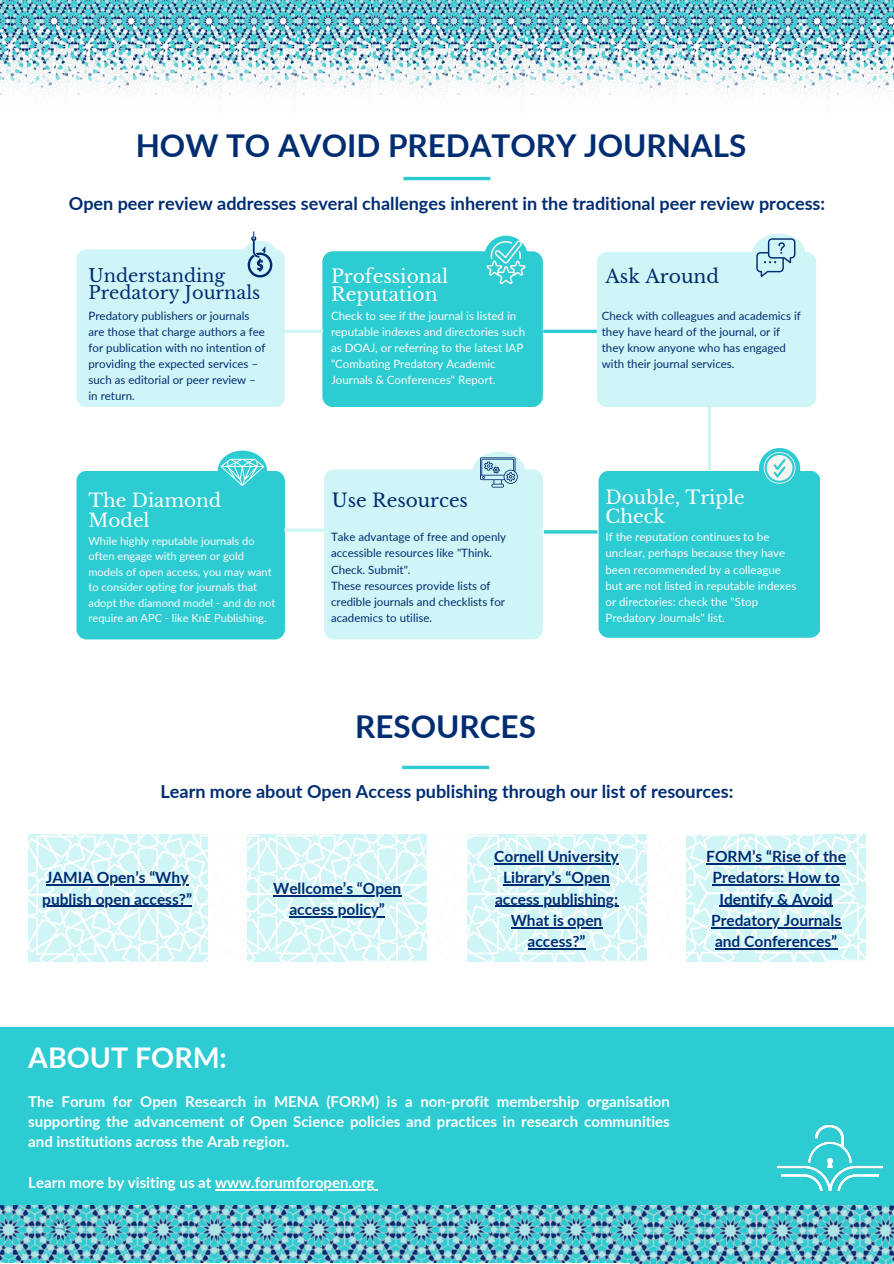
<style>
.page{position:relative;width:894px;height:1264px;background:#fff}
.page>*{position:absolute;margin:0;border:0;box-sizing:border-box;transform-origin:0 0}
.t1{font:700 31.5px "Lato";color:#002d72}
.t2{font:700 28.5px "Lato";color:#fff}
.t3{font:18.75px "Libre Baskerville";color:#002d72}
.t4{font:18.6px/18.1px "Libre Baskerville";color:#fefdfc}
.t5{font:18.45px/19.6px "Libre Baskerville";color:#fefdfc}
.t6{font:18.45px "Libre Baskerville";color:#002d72}
.t7{font:700 18px "Lato";color:#002d72}
.t8{font:17.85px/17.2px "Libre Baskerville";color:#002d72}
.t9{font:700 15.45px/21.3px "Lato";color:#002d72;text-align:center}
.t10{font:700 15px/20.2px "Lato";color:#fff;text-align:justify}
.t11{font:11.55px/16px "Lato";color:#002d72}
.t12{font:11.55px/16px "Lato";color:#fefdfc}
.t13{font:11.1px/15.5px "Lato";color:#fefdfc}
</style>
<div class="page">
<img style="left:830px;top:0;width:63px;height:95px">
<img style="left:524px;top:0;width:306px;height:95px">
<img style="left:296px;top:0;width:228px;height:95px">
<img style="left:222px;top:0;width:74px;height:95px">
<img style="left:0;top:0;width:222px;height:95px">
<img style="left:0;top:1204px;width:218px;height:58px">
<img style="left:218px;top:1204px;width:412px;height:58px">
<img style="left:630px;top:1204px;width:263px;height:59px">
<img style="left:48px;top:1220px;width:21px;height:18px">
<hr style="left:403px;top:177px;width:87px;height:3px;background:#2dccd3">
<div style="left:324px;top:469px;width:218px;height:170px;background:#d0f5f6;border-radius:10px"></div>
<div style="left:76px;top:471px;width:208px;height:168px;background:#2dccd3;border-radius:10px"></div>
<svg style="left:218px;top:450px;width:49px;height:41px"></svg>
<svg style="left:220px;top:459px;width:44px;height:27px"></svg>
<div style="left:598px;top:471px;width:222px;height:166px;background:#2dccd3;border-radius:10px"></div>
<div style="left:758px;top:448px;width:42px;height:41px;background:#2dccd3;border-radius:50%"></div>
<svg style="left:763px;top:452px;width:32px;height:31px"></svg>
<div style="left:322px;top:251px;width:220px;height:156px;background:#2dccd3;border-radius:11px"></div>
<div style="left:484px;top:236px;width:44px;height:44px;background:#2dccd3;border-radius:50%"></div>
<svg style="left:486px;top:240px;width:39px;height:44px"></svg>
<div style="left:596px;top:252px;width:220px;height:155px;background:#d0f5f6;border-radius:10px"></div>
<div style="left:751px;top:234px;width:54px;height:41px;background:#d0f5f6;border-radius:50%"></div>
<svg style="left:756px;top:238px;width:39px;height:38px"></svg>
<div style="left:76px;top:249px;width:209px;height:158px;background:#d0f5f6;border-radius:10px"></div>
<div style="left:240px;top:241px;width:39px;height:39px;background:#d0f5f6;border-radius:50%"></div>
<svg style="left:247px;top:231px;width:25px;height:46px"></svg>
<hr style="left:269px;top:330px;width:54px;height:3px;background:#d0f5f6">
<hr style="left:543px;top:330px;width:53px;height:3px;background:#2dccd3">
<svg style="left:284px;top:528px;width:40px;height:4px"></svg>
<svg style="left:707px;top:407px;width:4px;height:64px"></svg>
<hr style="left:543px;top:530px;width:54px;height:3px;background:#2dccd3">
<div style="left:472px;top:451px;width:53px;height:42px;background:#d0f5f6;border-radius:50%"></div>
<svg style="left:480px;top:457px;width:37px;height:30px"></svg>
<svg style="left:402px;top:765px;width:87px;height:4px"></svg>
<img style="left:28px;top:834px;width:837px;height:127px">
<div style="left:0;top:1027px;width:893px;height:177px;background:#2dccd3"></div>
<img style="left:776px;top:1124px;width:106px;height:67px">
<hr style="left:215px;top:1188px;width:159px;height:2px;background:#fff">
<hr style="left:46px;top:884px;width:142px;height:1px;background:#002d72">
<hr style="left:42px;top:905px;width:150px;height:1px;background:#002d72">
<hr style="left:273px;top:895px;width:128px;height:1px;background:#002d72">
<hr style="left:289px;top:916px;width:96px;height:1px;background:#002d72">
<hr style="left:494px;top:863px;width:124px;height:1px;background:#002d72">
<hr style="left:503px;top:884px;width:106px;height:1px;background:#002d72">
<hr style="left:495px;top:905px;width:123px;height:1px;background:#002d72">
<hr style="left:510px;top:927px;width:92px;height:1px;background:#002d72">
<hr style="left:527px;top:948px;width:58px;height:1px;background:#002d72">
<hr style="left:706px;top:863px;width:139px;height:1px;background:#002d72">
<hr style="left:712px;top:884px;width:127px;height:1px;background:#002d72">
<hr style="left:719px;top:905px;width:113px;height:1px;background:#002d72">
<hr style="left:711px;top:927px;width:129px;height:1px;background:#002d72">
<hr style="left:714px;top:948px;width:123px;height:1px;background:#002d72">
<h3 class="t1" style="left:136px;top:126px;width:612px">HOW TO AVOID PREDATORY JOURNALS</h3>
<p class="t7" style="left:69px;top:192px;width:757px">Open peer review addresses several challenges inherent in the traditional peer review process:</p>
<h3 class="t8" style="left:88px;top:267px;width:173px">Understanding<br>Predatory Journals</h3>
<p class="t11" style="left:88px;top:307px;width:178px">Predatory publishers or journals are those that charge authors a fee for publication with no intention of providing the expected services – such as editorial or peer review – in return.</p>
<p class="t4" style="left:331px;top:267px;width:119px">Professional<br>Reputation</p>
<p class="t12" style="left:331px;top:307px;width:195px">Check to see if the journal is listed in reputable indexes and directories such as DOAJ, or referring to the latest IAP "Combating Predatory Academic Journals &amp; Conferences" Report.</p>
<h3 class="t3" style="left:605px;top:264px;width:115px">Ask Around</h3>
<p class="t11" style="left:601px;top:307px;width:200px">Check with colleagues and academics if they have heard of the journal, or if they know anyone who has engaged with their journal services.</p>
<p class="t6" style="left:332px;top:489px;width:138px">Use Resources</p>
<p class="t5" style="left:605px;top:487px;width:141px">Double, Triple<br>Check</p>
<p class="t5" style="left:88px;top:490px;width:134px">The Diamond<br>Model</p>
<p class="t13" style="left:88px;top:533px;width:188px">While highly reputable journals do often engage with green or gold models of open access, you may want to consider opting for journals that adopt the diamond model - and do not require an APC - like KnE Publishing.</p>
<h3 class="t12" style="left:605px;top:529px;width:192px">If the reputation continues to be unclear, perhaps because they have been recommended by a colleague but are not listed in reputable indexes or directories: check the "Stop Predatory Journals" list.</h3>
<h3 class="t11" style="left:331px;top:529px;width:176px">Take advantage of free and openly accessible resources like "Think.<br>Check. Submit".</h3>
<p class="t11" style="left:331px;top:577px;width:175px">These resources provide lists of credible journals and checklists for academics to utilise.</p>
<h4 class="t1" style="left:355px;top:707px;width:182px">RESOURCES</h4>
<h4 class="t7" style="left:160px;top:780px;width:574px">Learn more about Open Access publishing through our list of resources:</h4>
<h4 class="t9" style="left:46px;top:866px;width:144px">JAMIA Open’s “Why</h4>
<h1 class="t9" style="left:42px;top:888px;width:151px">publish open access?”</h1>
<h4 class="t9" style="left:273px;top:877px;width:130px">Wellcome’s “Open</h4>
<h4 class="t9" style="left:289px;top:898px;width:97px">access policy”</h4>
<p class="t9" style="left:494px;top:845px;width:126px">Cornell University</p>
<p class="t9" style="left:503px;top:866px;width:108px">Library’s “Open</p>
<p class="t9" style="left:495px;top:888px;width:124px">access publishing:</p>
<p class="t9" style="left:510px;top:909px;width:93px">What is open access?”</p>
<p class="t9" style="left:706px;top:845px;width:141px">FORM’s “Rise of the<br>Predators: How to<br>Identify &amp; Avoid<br>Predatory Journals and Conferences”</p>
<h1 class="t2" style="left:28px;top:1040px;width:200px">ABOUT FORM:</h1>
<h2 class="t10" style="left:28px;top:1090px;width:643px">The Forum for Open Research in MENA (FORM) is a non-profit membership organisation supporting the advancement of Open Science policies and practices in research communities and institutions across the Arab region.</h2>
<p class="t10" style="left:28px;top:1171px;width:347px">Learn more by visiting us at www.forumforopen.org</p>
</div>
